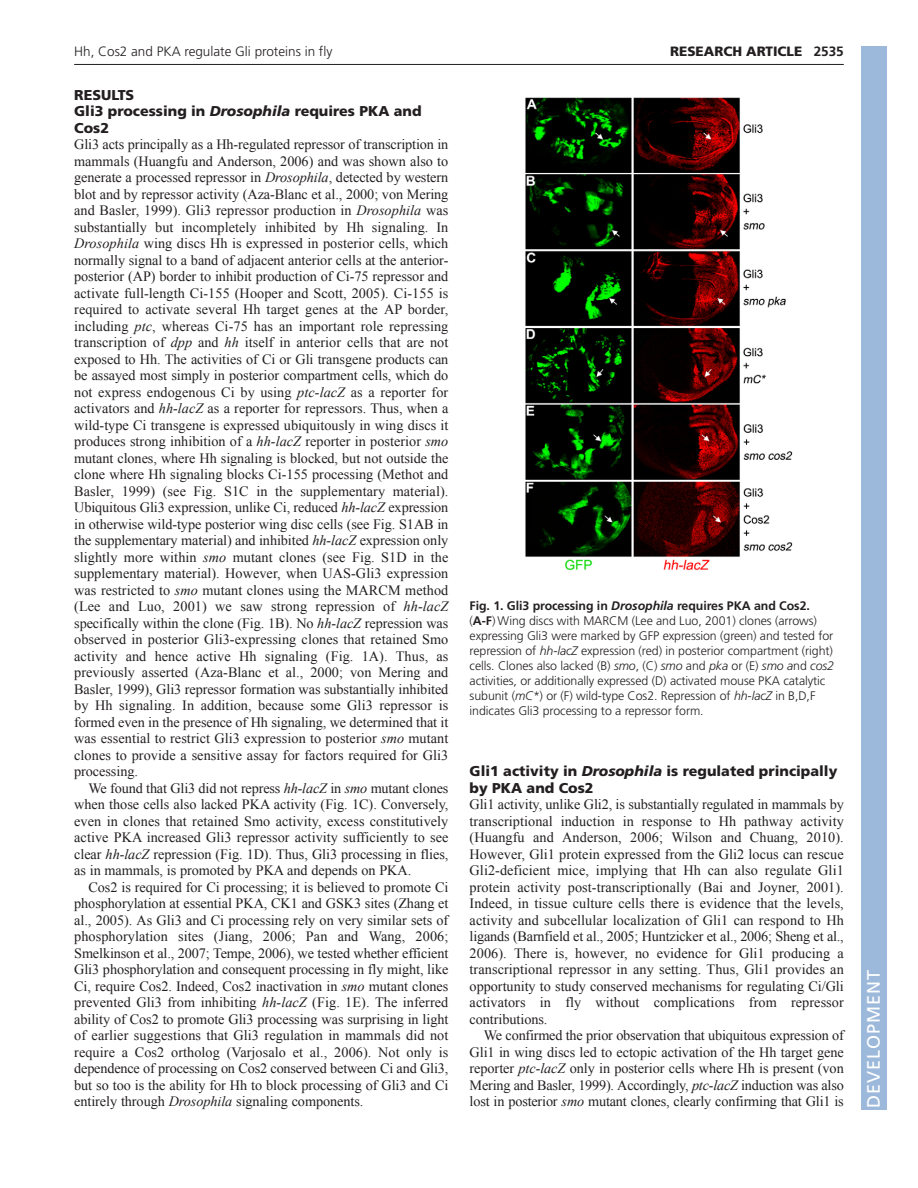
<style>
.page{position:relative;width:918px;height:1188px;background:#fff}
.page>*{position:absolute;margin:0;border:0;box-sizing:border-box;transform-origin:0 0}
.t1{font:18px "Frutiger LT Std";letter-spacing:.055em;color:#fff}
.t2{font:14.25px/16.5px "Times New Roman";letter-spacing:-.005em;color:#231f20;text-align:justify}
.t3{font:900 14.25px/16.5px "Frutiger LT Std";color:#231f20}
.t4{font:300 13.5px "Frutiger LT Std";color:#231f20}
.t5{font:900 13.5px "Frutiger LT Std";color:#231f20}
.t6{font:300 12.3px/15px "Frutiger LT Std";letter-spacing:-.005em;color:#231f20}
.s1{font-weight:700}
.s2{font-style:italic}
.s3{font-weight:700;font-style:italic}
</style>
<div class="page">
<hr style="left:74px;top:64px;width:770px;height:1px;background:#231f20">
<img style="left:525px;top:97px;width:268px;height:474px">
<div style="left:861px;top:46px;width:25px;height:1064px;background:#9cb9db"></div>
<p class="t4" style="left:74px;top:46px;width:260px">Hh, Cos2 and PKA regulate Gli proteins in fly</p>
<p class="t5" style="left:670px;top:46px;width:175px">RESEARCH ARTICLE <span class="s1">2535</span></p>
<p class="t3" style="left:74px;top:88px;width:349px">RESULTS<br>Gli3 processing in <span class="s2">Drosophila</span> requires PKA and<br>Cos2</p>
<p class="t2" style="left:74px;top:136px;width:376px">Gli3 acts principally as a Hh-regulated repressor of transcription in mammals (Huangfu and Anderson, 2006) and was shown also to generate a processed repressor in <span class="s2">Drosophila</span>, detected by western blot and by repressor activity (Aza-Blanc et al., 2000; von Mering and Basler, 1999). Gli3 repressor production in <span class="s2">Drosophila</span> was substantially but incompletely inhibited by Hh signaling. In <span class="s2">Drosophila</span> wing discs Hh is expressed in posterior cells, which normally signal to a band of adjacent anterior cells at the anterior&shy;posterior (AP) border to inhibit production of Ci-75 repressor and activate full-length Ci-155 (Hooper and Scott, 2005). Ci-155 is required to activate several Hh target genes at the AP border, including <span class="s2">ptc</span>, whereas Ci-75 has an important role repressing transcription of <span class="s2">dpp</span> and <span class="s2">hh</span> itself in anterior cells that are not exposed to Hh. The activities of Ci or Gli transgene products can be assayed most simply in posterior compartment cells, which do not express endogenous Ci by using <span class="s2">ptc-lacZ</span> as a reporter for activators and <span class="s2">hh-lacZ</span> as a reporter for repressors. Thus, when a wild-type Ci transgene is expressed ubiquitously in wing discs it produces strong inhibition of a <span class="s2">hh-lacZ</span> reporter in posterior <span class="s2">smo </span>mutant clones, where Hh signaling is blocked, but not outside the clone where Hh signaling blocks Ci-155 processing (Methot and Basler, 1999) (see Fig. S1C in the supplementary material).<br>Ubiquitous Gli3 expression, unlike Ci, reduced <span class="s2">hh-lacZ</span> expression in otherwise wild-type posterior wing disc cells (see Fig. S1AB in the supplementary material) and inhibited <span class="s2">hh-lacZ</span> expression only slightly more within <span class="s2">smo</span> mutant clones (see Fig. S1D in the supplementary material). However, when UAS-Gli3 expression was restricted to <span class="s2">smo</span> mutant clones using the MARCM method (Lee and Luo, 2001) we saw strong repression of <span class="s2">hh-lacZ </span>specifically within the clone (Fig. 1B). No <span class="s2">hh-lacZ</span> repression was observed in posterior Gli3-expressing clones that retained Smo activity and hence active Hh signaling (Fig. 1A). Thus, as previously asserted (Aza-Blanc et al., 2000; von Mering and Basler, 1999), Gli3 repressor formation was substantially inhibited by Hh signaling. In addition, because some Gli3 repressor is formed even in the presence of Hh signaling, we determined that it was essential to restrict Gli3 expression to posterior <span class="s2">smo</span> mutant clones to provide a sensitive assay for factors required for Gli3 processing.</p>
<p class="t2" style="left:74px;top:780px;width:376px;text-indent:14px">We found that Gli3 did not repress <span class="s2">hh-lacZ</span> in <span class="s2">smo</span> mutant clones when those cells also lacked PKA activity (Fig. 1C). Conversely, even in clones that retained Smo activity, excess constitutively active PKA increased Gli3 repressor activity sufficiently to see clear <span class="s2">hh-lacZ</span> repression (Fig. 1D). Thus, Gli3 processing in flies, as in mammals, is promoted by PKA and depends on PKA.</p>
<p class="t2" style="left:74px;top:879px;width:376px;text-indent:14px">Cos2 is required for Ci processing; it is believed to promote Ci phosphorylation at essential PKA, CK1 and GSK3 sites (Zhang et al., 2005). As Gli3 and Ci processing rely on very similar sets of phosphorylation sites (Jiang, 2006; Pan and Wang, 2006; Smelkinson et al., 2007; Tempe, 2006), we tested whether efficient Gli3 phosphorylation and consequent processing in fly might, like Ci, require Cos2. Indeed, Cos2 inactivation in <span class="s2">smo</span> mutant clones prevented Gli3 from inhibiting <span class="s2">hh-lacZ</span> (Fig. 1E). The inferred ability of Cos2 to promote Gli3 processing was surprising in light of earlier suggestions that Gli3 regulation in mammals did not require a Cos2 ortholog (Varjosalo et al., 2006). Not only is dependence of processing on Cos2 conserved between Ci and Gli3, but so too is the ability for Hh to block processing of Gli3 and Ci entirely through <span class="s2">Drosophila</span> signaling components.</p>
<p class="t6" style="left:470px;top:599px;width:366px"><span class="s1">Fig. 1. Gli3 processing in</span> <span class="s3">Drosophila</span> <span class="s1">requires PKA and Cos2. </span>(<span class="s1">A-F</span>) Wing discs with MARCM (Lee and Luo, 2001) clones (arrows) expressing Gli3 were marked by GFP expression (green) and tested for repression of <span class="s2">hh-lacZ</span> expression (red) in posterior compartment (right) cells. Clones also lacked (B) <span class="s2">smo</span>, (C) <span class="s2">smo</span> and <span class="s2">pka</span> or (E) <span class="s2">smo a</span>nd <span class="s2">cos2 </span>activities, or additionally expressed (D) activated mouse PKA catalytic subunit (<span class="s2">mC*</span>) or (F) wild-type Cos2. Repression of <span class="s2">hh-lacZ</span> in B,D,F indicates Gli3 processing to a repressor form.</p>
<p class="t3" style="left:470px;top:764px;width:369px">Gli1 activity in <span class="s2">Drosophila</span> is regulated principally by PKA and Cos2</p>
<p class="t2" style="left:470px;top:796px;width:376px">Gli1 activity, unlike Gli2, is substantially regulated in mammals by transcriptional induction in response to Hh pathway activity (Huangfu and Anderson, 2006; Wilson and Chuang, 2010).<br>However, Gli1 protein expressed from the Gli2 locus can rescue Gli2-deficient mice, implying that Hh can also regulate Gli1 protein activity post-transcriptionally (Bai and Joyner, 2001).<br>Indeed, in tissue culture cells there is evidence that the levels, activity and subcellular localization of Gli1 can respond to Hh ligands (Barnfield et al., 2005; Huntzicker et al., 2006; Sheng et al., 2006). There is, however, no evidence for Gli1 producing a transcriptional repressor in any setting. Thus, Gli1 provides an opportunity to study conserved mechanisms for regulating Ci/Gli activators in fly without complications from repressor contributions.</p>
<p class="t2" style="left:470px;top:1027px;width:376px;text-indent:14px">We confirmed the prior observation that ubiquitous expression of Gli1 in wing discs led to ectopic activation of the Hh target gene reporter <span class="s2">ptc-lacZ</span> only in posterior cells where Hh is present (von Mering and Basler, 1999). Accordingly, <span class="s2">ptc-lacZ</span> induction was also lost in posterior <span class="s2">smo</span> mutant clones, clearly confirming that Gli1 is</p>
<p class="t1" style="left:863px;top:1108px;width:140px;rotate:-90deg">DEVELOPMENT</p>
</div>
